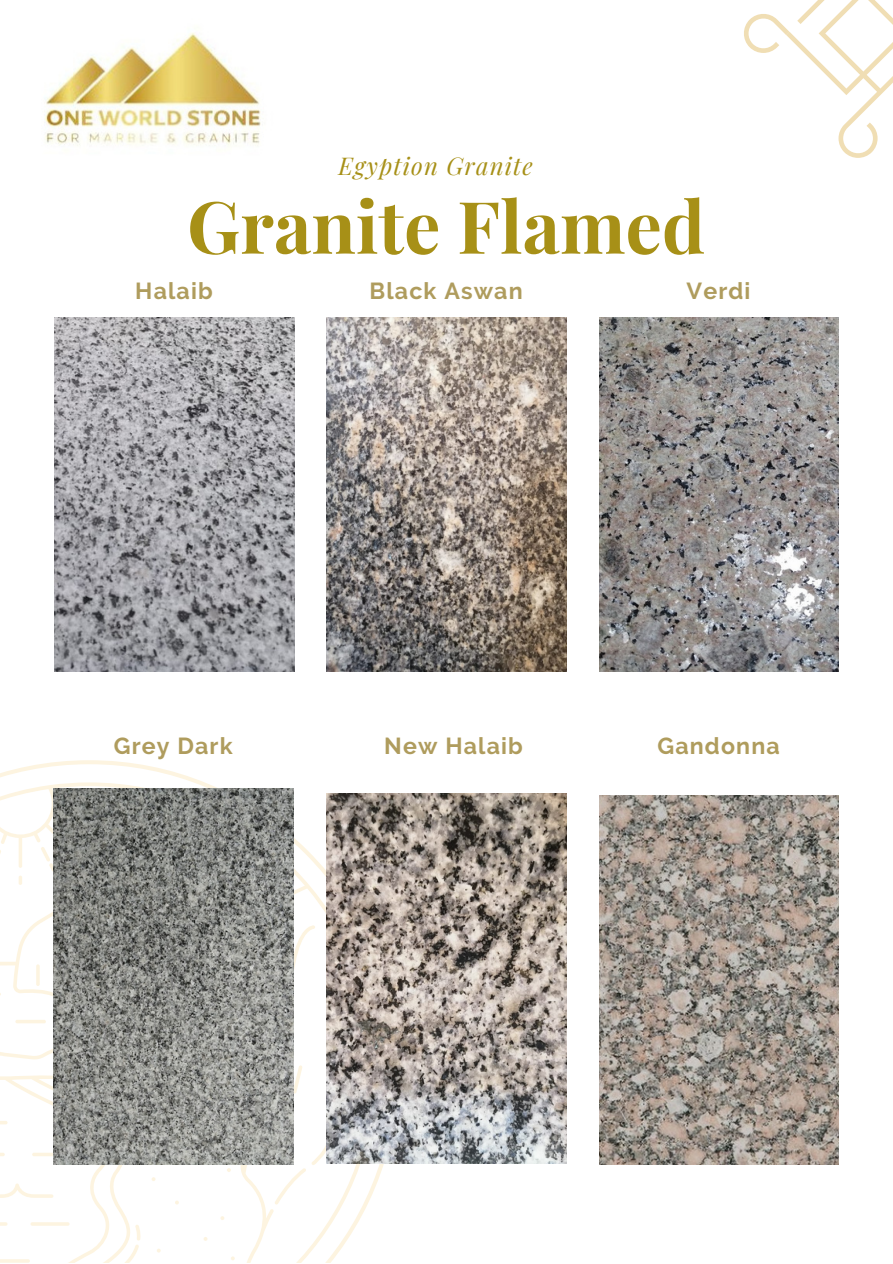
<style>
.page{position:relative;width:893px;height:1264px;background:#fff}
.page>*{position:absolute;margin:0;border:0;box-sizing:border-box;transform-origin:0 0}
.t1{font:700 72.3px "Playfair Display";color:#a79017}
.t2{font:italic 24px "Playfair Display";letter-spacing:.05em;color:#a79017}
.t3{font:700 23.1px "Raleway";letter-spacing:.05em;color:#af9c5d}
</style>
<div class="page">
<img style="left:54px;top:317px;width:240px;height:354px">
<svg style="left:0;top:760px;width:398px;height:502px"></svg>
<img style="left:327px;top:793px;width:239px;height:370px">
<img style="left:326px;top:317px;width:240px;height:354px">
<img style="left:54px;top:788px;width:239px;height:376px">
<img style="left:599px;top:317px;width:239px;height:354px">
<img style="left:599px;top:795px;width:239px;height:369px">
<svg style="left:744px;top:0;width:148px;height:157px"></svg>
<img style="left:45px;top:33px;width:216px;height:113px">
<p class="t2" style="left:338px;top:149px;width:196px">Egyption Granite</p>
<p class="t1" style="left:187px;top:175px;width:519px">Granite Flamed</p>
<p class="t3" style="left:135px;top:277px;width:79px">Halaib</p>
<p class="t3" style="left:369px;top:277px;width:155px">Black Aswan</p>
<p class="t3" style="left:686px;top:277px;width:65px">Verdi</p>
<p class="t3" style="left:114px;top:732px;width:120px">Grey Dark</p>
<p class="t3" style="left:384px;top:732px;width:140px">New Halaib</p>
<p class="t3" style="left:657px;top:732px;width:124px">Gandonna</p>
</div>
